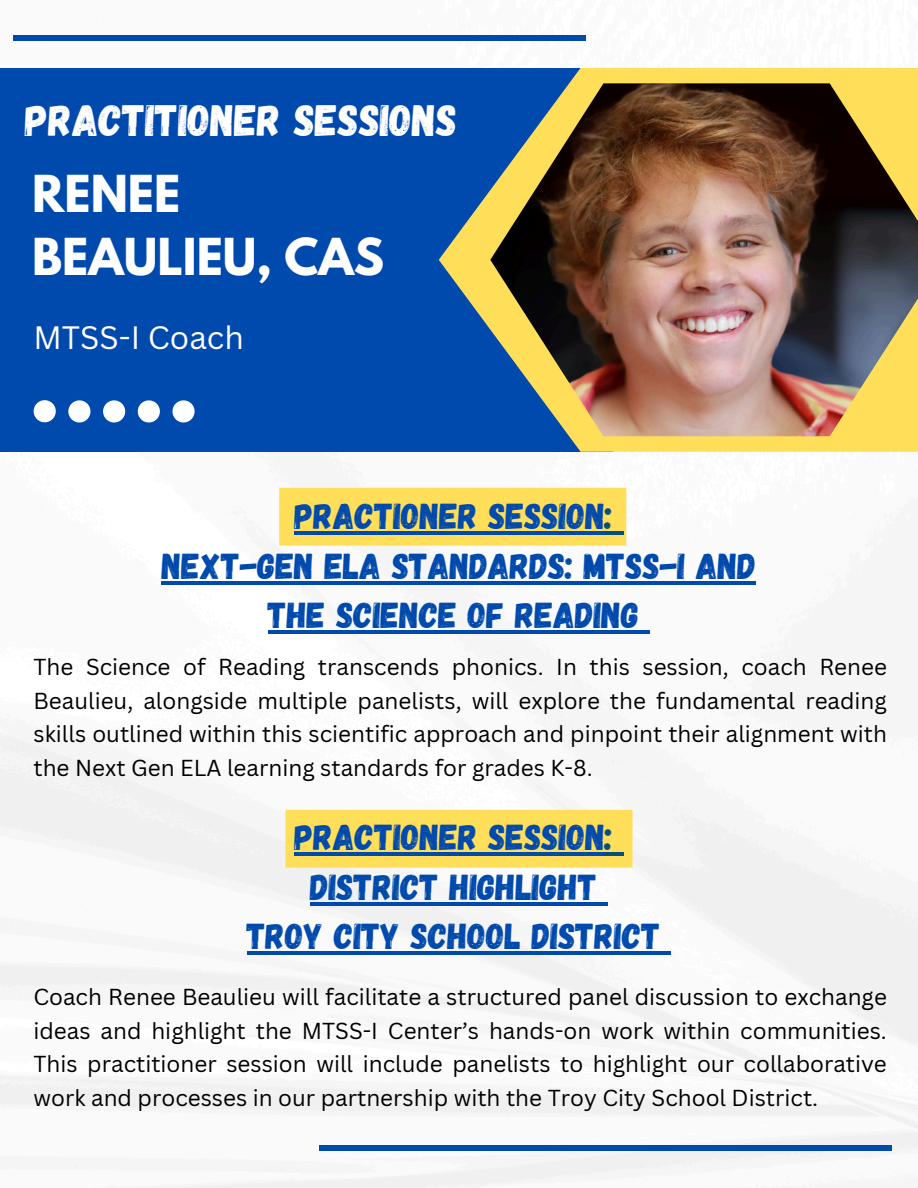
<style>
.page{position:relative;width:918px;height:1188px;background:#fff}
.page>*{position:absolute;margin:0;border:0;box-sizing:border-box;transform-origin:0 0}
.t1{font:700 45.15px/63px "League Spartan";color:#fff}
.t2{font:43.8px "Gagalin";color:#fff}
.t3{font:36px/49.5px "Gagalin";color:#004aad;text-align:center}
.t4{font:31.5px "Canva Sans";color:#fff}
.t5{font:22.5px/33.8px "Canva Sans";color:#000;text-align:justify}
.s1{color:#034e7b}
</style>
<div class="page">
<img style="left:0;top:40px;width:918px;height:1148px">
<div style="left:0;top:68px;width:613px;height:384px;background:#004aad"></div>
<svg style="left:439px;top:68px;width:479px;height:384px"></svg>
<img style="left:490px;top:83px;width:428px;height:353px">
<div style="left:13px;top:35px;width:573px;height:5px;background:#004aad"></div>
<svg style="left:34px;top:400px;width:22px;height:22px"></svg>
<svg style="left:68px;top:400px;width:22px;height:23px"></svg>
<svg style="left:103px;top:400px;width:22px;height:23px"></svg>
<svg style="left:138px;top:400px;width:22px;height:23px"></svg>
<svg style="left:172px;top:400px;width:22px;height:23px"></svg>
<div style="left:319px;top:1145px;width:573px;height:6px;background:#004aad"></div>
<div style="left:279px;top:488px;width:347px;height:57px;background:#ffde59"></div>
<hr style="left:613px;top:531px;width:10px;height:4px;background:#034e7b">
<hr style="left:162px;top:581px;width:594px;height:3px;background:#004aad">
<hr style="left:268px;top:630px;width:371px;height:4px;background:#004aad">
<hr style="left:639px;top:630px;width:11px;height:4px;background:#004aad">
<svg style="left:285px;top:810px;width:348px;height:57px;background:#eed45f"></svg>
<hr style="left:613px;top:852px;width:10px;height:4px;background:#034e7b">
<hr style="left:310px;top:902px;width:129px;height:3px;background:#004aad">
<hr style="left:439px;top:902px;width:158px;height:3px;background:#004aad">
<svg style="left:597px;top:902px;width:11px;height:3px"></svg>
<hr style="left:247px;top:951px;width:414px;height:4px;background:#004aad">
<hr style="left:661px;top:951px;width:10px;height:4px;background:#004aad">
<p class="t2" style="left:25px;top:92px;width:434px">PRACTITIONER SESSIONS</p>
<h1 class="t1" style="left:32px;top:168px;width:354px">RENEE<br>BEAULIEU, CAS</h1>
<h4 class="t4" style="left:33px;top:316px;width:212px">MTSS-I Coach</h4>
<p class="t3" style="left:162px;top:490px;width:596px">PRACTIONER SESSION<span class="s1">:<br></span>NEXT-GEN ELA STANDARDS: MTSS-I AND<br>THE SCIENCE OF READING</p>
<p class="t5" style="left:33px;top:649px;width:855px">The Science of Reading transcends phonics. In this session, coach Renee Beaulieu, alongside multiple panelists, will explore the fundamental reading skills outlined within this scientific approach and pinpoint their alignment with the Next Gen ELA learning standards for grades K-8.</p>
<h3 class="t3" style="left:247px;top:811px;width:415px">PRACTIONER SESSION<span class="s1">:<br></span>DISTRICT HIGHLIGHT<br>TROY CITY SCHOOL DISTRICT</h3>
<p class="t5" style="left:33px;top:979px;width:855px">Coach Renee Beaulieu will facilitate a structured panel discussion to exchange ideas and highlight the MTSS-I Center’s hands-on work within communities.<br>This practitioner session will include panelists to highlight our collaborative work and processes in our partnership with the Troy City School District.</p>
</div>
